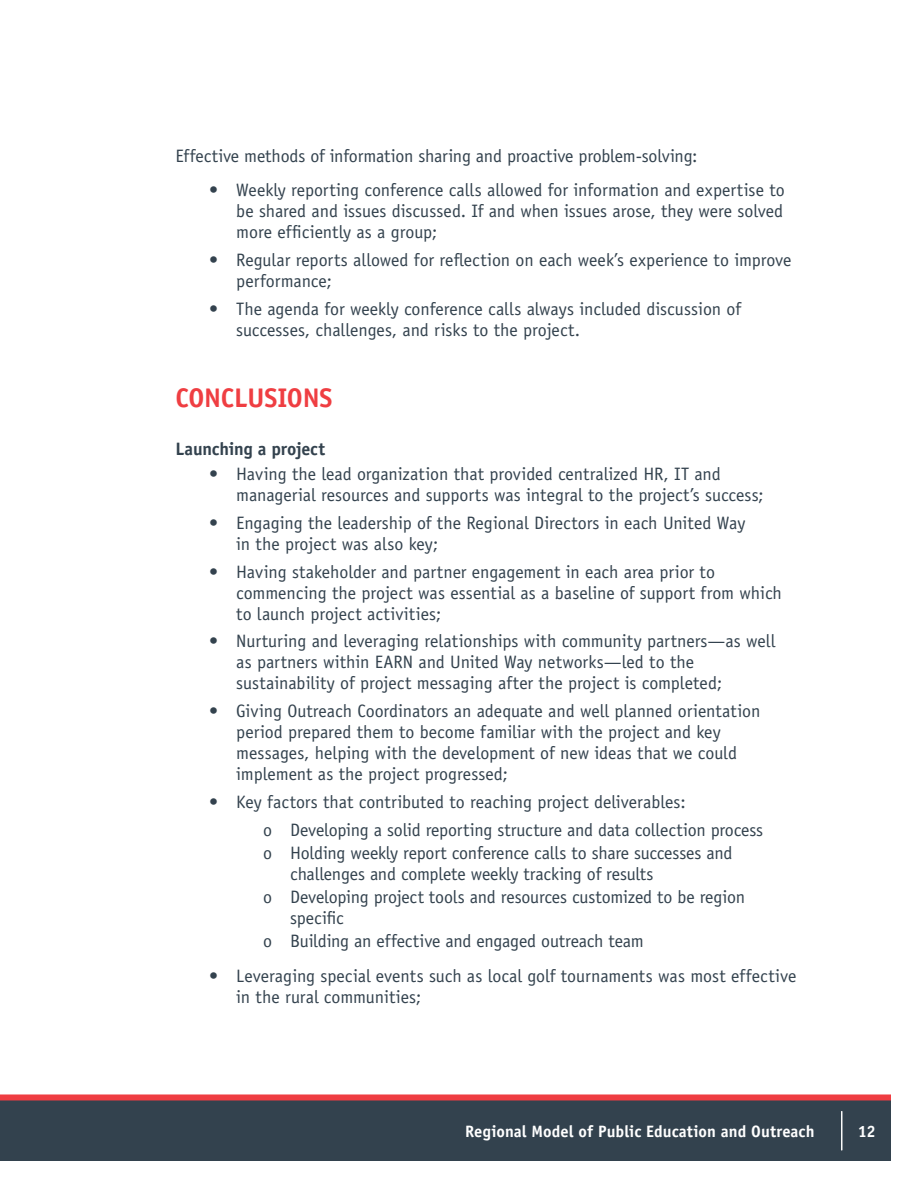
<style>
.page{position:relative;width:918px;height:1188px;background:#fff}
.page>*{position:absolute;margin:0;border:0;box-sizing:border-box;transform-origin:0 0}
.t1{font:700 27px "Officina Sans Std";letter-spacing:-.01em;color:#ef3e42}
.t2{font:18px/21px "Officina Sans Std";letter-spacing:-.005em;color:#33424e}
.t3{font:700 18px "Officina Sans Std";letter-spacing:-.01em;color:#33424e}
.t4{font:700 16.5px "Officina Sans Std";color:#fff}
</style>
<div class="page">
<div style="left:0;top:1100px;width:891px;height:61px;background:#33424e"></div>
<div style="left:0;top:1094px;width:891px;height:6px;background:#ef3d42"></div>
<hr style="left:841px;top:1111px;width:1px;height:39px;background:#fff">
<p class="t2" style="left:176px;top:145px;width:524px">Effective methods of information sharing and proactive problem-solving:</p>
<p class="t2" style="left:236px;top:179px;width:550px;text-align:justify;text-indent:-27px">• Weekly reporting conference calls allowed for information and expertise to be shared and issues discussed. If and when issues arose, they were solved more efficiently as a group;</p>
<p class="t2" style="left:236px;top:249px;width:557px;text-indent:-27px">• Regular reports allowed for reflection on each week’s experience to improve performance;</p>
<p class="t2" style="left:236px;top:298px;width:506px;text-indent:-27px">• The agenda for weekly conference calls always included discussion of successes, challenges, and risks to the project.</p>
<h1 class="t1" style="left:176px;top:381px;width:159px">CONCLUSIONS</h1>
<p class="t3" style="left:176px;top:437px;width:151px">Launching a project</p>
<p class="t2" style="left:236px;top:464px;width:529px;text-indent:-27px">• Having the lead organization that provided centralized HR, IT and managerial resources and supports was integral to the project’s success;</p>
<p class="t2" style="left:236px;top:512px;width:511px;text-indent:-27px">• Engaging the leadership of the Regional Directors in each United Way in the project was also key;</p>
<p class="t2" style="left:236px;top:561px;width:547px;text-indent:-27px">• Having stakeholder and partner engagement in each area prior to commencing the project was essential as a baseline of support from which to launch project activities;</p>
<p class="t2" style="left:236px;top:631px;width:541px;text-indent:-27px">• Nurturing and leveraging relationships with community partners—as well as partners within EARN and United Way networks—led to the sustainability of project messaging after the project is completed;</p>
<p class="t2" style="left:236px;top:701px;width:526px;text-indent:-27px">• Giving Outreach Coordinators an adequate and well planned orientation period prepared them to become familiar with the project and key messages, helping with the development of new ideas that we could implement as the project progressed;</p>
<p class="t2" style="left:263px;top:788px;width:502px;line-height:27.8px;text-indent:-54px">• Key factors that contributed to reaching project deliverables:<br>o Developing a solid reporting structure and data collection process</p>
<p class="t2" style="left:290px;top:842px;width:444px;text-indent:-27px">o Holding weekly report conference calls to share successes and challenges and complete weekly tracking of results</p>
<p class="t2" style="left:290px;top:886px;width:456px;text-indent:-27px">o Developing project tools and resources customized to be region specific</p>
<p class="t2" style="left:263px;top:931px;width:382px">o Building an effective and engaged outreach team</p>
<p class="t2" style="left:236px;top:965px;width:562px;text-indent:-27px">• Leveraging special events such as local golf tournaments was most effective in the rural communities;</p>
<p class="t4" style="left:465px;top:1121px;width:351px">Regional Model of Public Education and Outreach</p>
<p class="t4" style="left:858px;top:1121px;width:19px">12</p>
</div>
